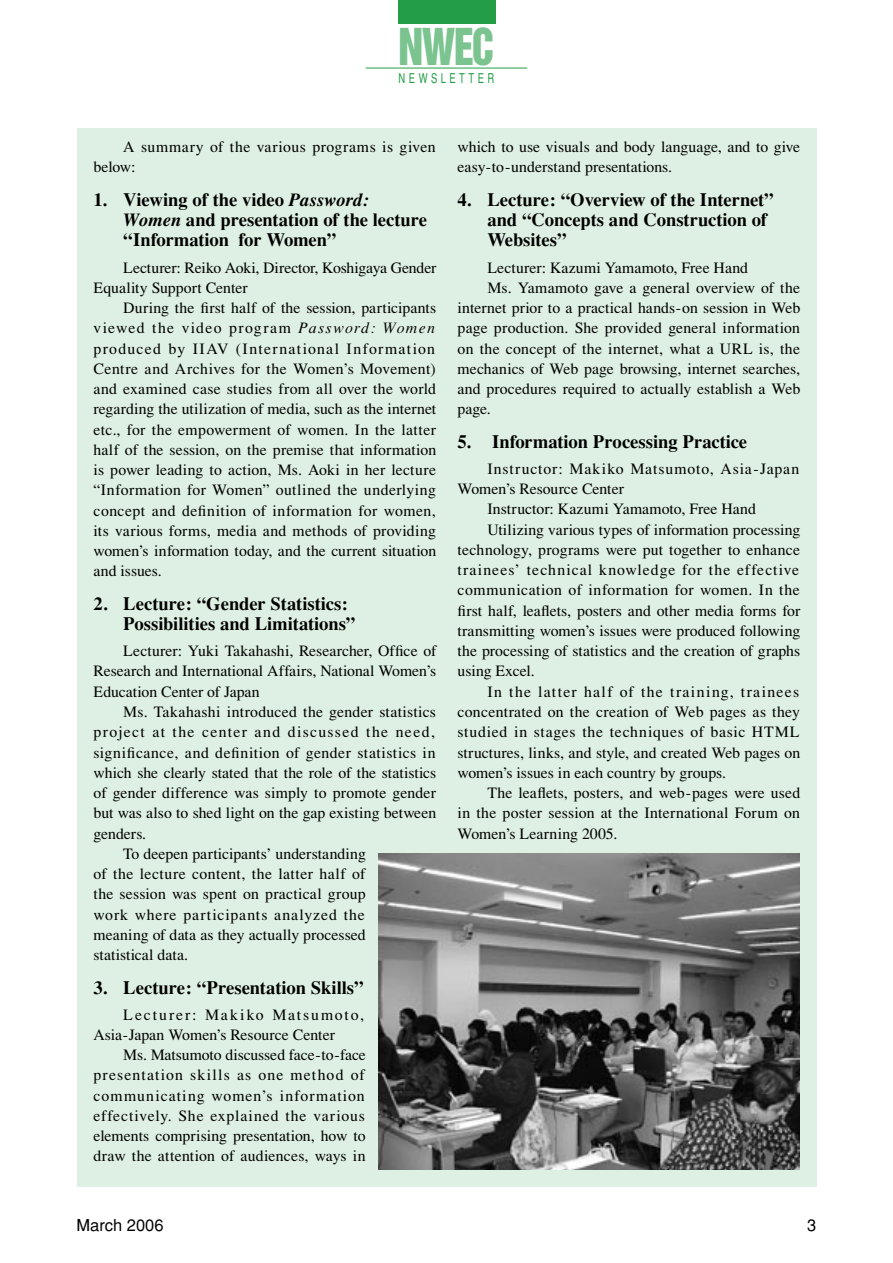
<style>
.page{position:relative;width:893px;height:1263px;background:#fff}
.page>*{position:absolute;margin:0;border:0;box-sizing:border-box;transform-origin:0 0}
.t1{font:46.5px "Helvetica Inserat";color:#7bc490;scale:.87 1}
.t2{font:700 18.75px/20.2px "Times";letter-spacing:-.005em;color:#000}
.t3{font:16.5px "Helvetica";color:#000}
.t4{font:15.75px/20.2px "Times";letter-spacing:.01em;color:#000}
.t5{font:15.75px/20.2px "Times";letter-spacing:.03em;color:#000}
.t6{font:15.75px "Times";letter-spacing:.085em;color:#000}
.t7{font:15.75px "Times";letter-spacing:.055em;color:#000}
.t8{font:15.75px "Times";letter-spacing:.06em;color:#000}
.t9{font:15.75px "Times";letter-spacing:.04em;color:#000}
.t10{font:13.5px "Helvetica";letter-spacing:.365em;color:#239d46;scale:.7 1}
.s1{font-style:italic}
</style>
<div class="page">
<div style="left:77px;top:128px;width:739px;height:1058px;background:#def0e3"></div>
<div style="left:398px;top:0;width:97px;height:23px;background:#239d46"></div>
<hr style="left:366px;top:68px;width:161px;height:1px;background:#239d46">
<img style="left:379px;top:854px;width:420px;height:315px">
<h1 class="t1" style="left:399px;top:19px;width:111px">NWEC</h1>
<p class="t10" style="left:399px;top:70px;width:138px">NEWSLETTER</p>
<p class="t5" style="left:94px;top:137px;width:344px;text-indent:30px">A summary of the various programs is given below:</p>
<p class="t2" style="left:123px;top:189px;width:305px;text-indent:-30px">1. Viewing of the video <span class="s1">Password:<br>Women</span> and presentation of the lecture “Information for Women”</p>
<p class="t4" style="left:94px;top:257px;width:344px;text-indent:30px">Lecturer: Reiko Aoki, Director, Koshigaya Gender<br>Equality Support Center</p>
<p class="t4" style="left:94px;top:298px;width:344px;text-align:justify;text-indent:30px">During the first half of the session, participants viewed the video program <span class="s1">Password: Women </span>produced by IIAV (International Information Centre and Archives for the Women’s Movement) and examined case studies from all over the world regarding the utilization of media, such as the internet etc., for the empowerment of women. In the latter half of the session, on the premise that information is power leading to action, Ms. Aoki in her lecture “Information for Women” outlined the underlying concept and definition of information for women, its various forms, media and methods of providing women’s information today, and the current situation and issues.</p>
<p class="t2" style="left:123px;top:593px;width:233px;text-indent:-30px">2. Lecture: “Gender Statistics:<br>Possibilities and Limitations”</p>
<p class="t4" style="left:94px;top:641px;width:344px;text-align:justify;text-indent:30px">Lecturer: Yuki Takahashi, Researcher, Office of Research and International Affairs, National Women’s Education Center of Japan</p>
<p class="t4" style="left:123px;top:701px;width:314px">Ms. Takahashi introduced the gender statistics</p>
<p class="t6" style="left:94px;top:723px;width:343px">project at the center and discussed the need,</p>
<p class="t5" style="left:94px;top:742px;width:344px">significance, and definition of gender statistics in</p>
<p class="t4" style="left:94px;top:762px;width:344px">which she clearly stated that the role of the statistics</p>
<p class="t4" style="left:94px;top:782px;width:344px">of gender difference was simply to promote gender</p>
<p class="t4" style="left:94px;top:803px;width:344px">but was also to shed light on the gap existing between</p>
<p class="t4" style="left:94px;top:823px;width:54px">genders.</p>
<p class="t4" style="left:123px;top:843px;width:244px">To deepen participants’ understanding</p>
<p class="t5" style="left:94px;top:863px;width:273px">of the lecture content, the latter half of</p>
<p class="t4" style="left:94px;top:884px;width:274px">the session was spent on practical group</p>
<p class="t7" style="left:94px;top:905px;width:273px">work where participants analyzed the</p>
<p class="t4" style="left:94px;top:924px;width:274px">meaning of data as they actually processed</p>
<p class="t4" style="left:94px;top:944px;width:96px">statistical data.</p>
<p class="t2" style="left:94px;top:977px;width:271px">3. Lecture: “Presentation Skills”</p>
<p class="t4" style="left:94px;top:1004px;width:272px;text-indent:30px">Lecturer: Makiko Matsumoto,<br>Asia-Japan Women’s Resource Center</p>
<p class="t4" style="left:94px;top:1045px;width:274px;text-align:justify;text-indent:30px">Ms. Matsumoto discussed face-to-face presentation skills as one method of communicating women’s information effectively. She explained the various elements comprising presentation, how to draw the attention of audiences, ways in</p>
<p class="t4" style="left:458px;top:137px;width:344px">which to use visuals and body language, and to give easy-to-understand presentations.</p>
<p class="t2" style="left:487px;top:189px;width:288px;text-indent:-30px">4. Lecture: “Overview of the Internet” and “Concepts and Construction of<br>Websites”</p>
<p class="t4" style="left:487px;top:257px;width:262px">Lecturer: Kazumi Yamamoto, Free Hand</p>
<p class="t4" style="left:487px;top:277px;width:314px">Ms. Yamamoto gave a general overview of the</p>
<p class="t4" style="left:458px;top:298px;width:344px">internet prior to a practical hands-on session in Web</p>
<p class="t4" style="left:458px;top:318px;width:344px">page production. She provided general information</p>
<p class="t4" style="left:458px;top:338px;width:344px">on the concept of the internet, what a URL is, the</p>
<p class="t4" style="left:458px;top:358px;width:344px">mechanics of Web page browsing, internet searches,</p>
<p class="t4" style="left:458px;top:379px;width:344px">and procedures required to actually establish a Web</p>
<p class="t4" style="left:458px;top:399px;width:35px">page.</p>
<p class="t2" style="left:458px;top:431px;width:291px">5. Information Processing Practice</p>
<p class="t7" style="left:487px;top:460px;width:314px">Instructor: Makiko Matsumoto, Asia-Japan</p>
<p class="t4" style="left:458px;top:479px;width:168px">Women’s Resource Center</p>
<p class="t4" style="left:487px;top:499px;width:270px">Instructor: Kazumi Yamamoto, Free Hand</p>
<p class="t4" style="left:487px;top:519px;width:314px">Utilizing various types of information processing</p>
<p class="t4" style="left:458px;top:539px;width:344px">technology, programs were put together to enhance</p>
<p class="t8" style="left:458px;top:561px;width:343px">trainees’ technical knowledge for the effective</p>
<p class="t5" style="left:458px;top:580px;width:344px">communication of information for women. In the</p>
<p class="t4" style="left:458px;top:600px;width:344px">first half, leaflets, posters and other media forms for</p>
<p class="t4" style="left:458px;top:620px;width:344px">transmitting women’s issues were produced following</p>
<p class="t4" style="left:458px;top:641px;width:344px">the processing of statistics and the creation of graphs</p>
<p class="t4" style="left:458px;top:661px;width:79px">using Excel.</p>
<p class="t6" style="left:487px;top:683px;width:313px">In the latter half of the training, trainees</p>
<p class="t4" style="left:458px;top:701px;width:344px">concentrated on the creation of Web pages as they</p>
<p class="t9" style="left:458px;top:723px;width:343px">studied in stages the techniques of basic HTML</p>
<p class="t4" style="left:458px;top:742px;width:344px">structures, links, and style, and created Web pages on</p>
<p class="t4" style="left:458px;top:762px;width:270px">women’s issues in each country by groups.</p>
<p class="t4" style="left:487px;top:782px;width:314px">The leaflets, posters, and web-pages were used</p>
<p class="t4" style="left:458px;top:803px;width:344px">in the poster session at the International Forum on</p>
<p class="t4" style="left:458px;top:823px;width:161px">Women’s Learning 2005.</p>
<p class="t3" style="left:77px;top:1215px;width:89px">March 2006</p>
<p class="t3" style="left:807px;top:1215px;width:11px">3</p>
</div>
